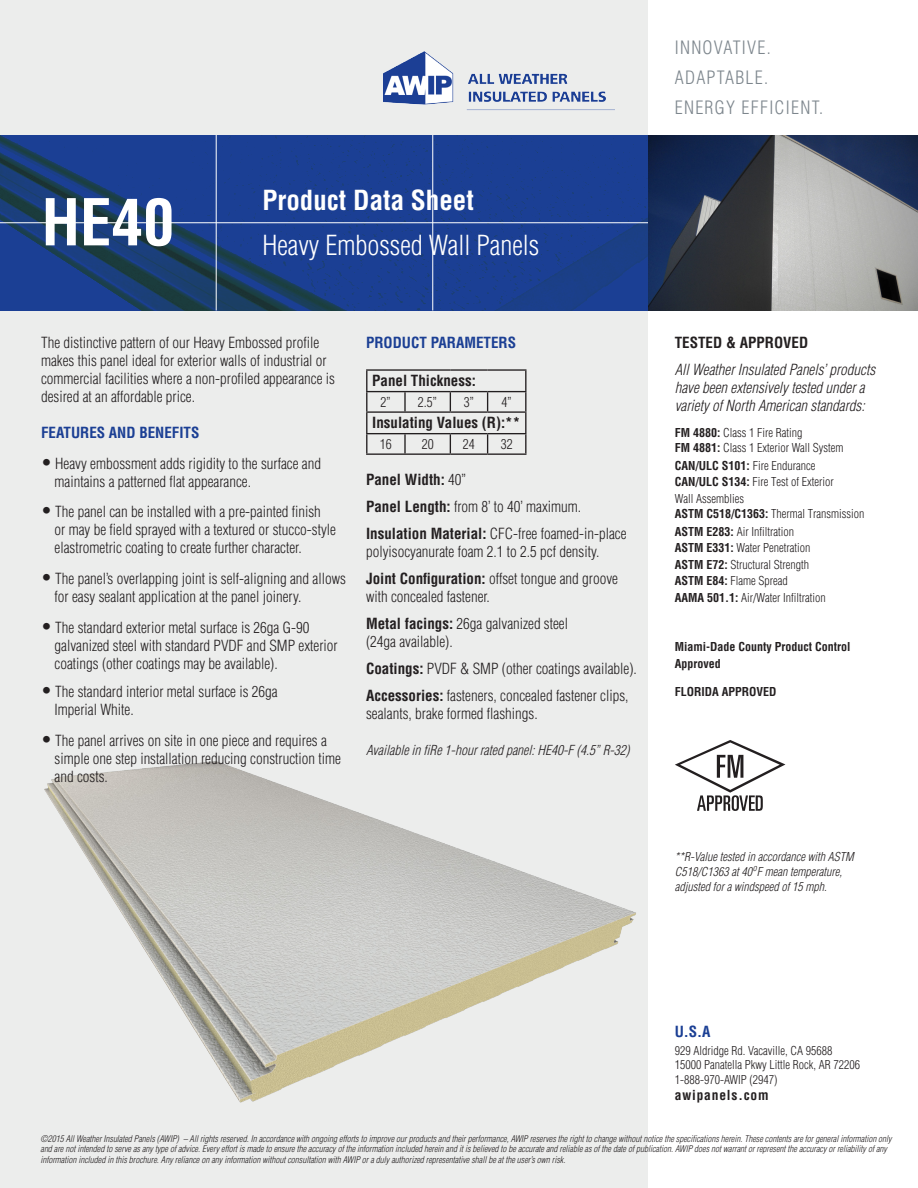
<style>
.page{position:relative;width:918px;height:1188px;background:#fff}
.page>*{position:absolute;margin:0;border:0;box-sizing:border-box;transform-origin:0 0}
.t1{font:700 condensed 63px "Helvetica LT Std";color:#fff}
.t2{font:300 condensed 27px "Helvetica LT Std";color:#fff}
.t3{font:700 condensed 27px "Helvetica LT Std";color:#fff}
.t4{font:300 condensed 18px "Helvetica LT Std";letter-spacing:.07em;color:#7d868d}
.t5{font:300 condensed 15px/18px "Helvetica LT Std";color:#231f20}
.t6{font:italic 300 condensed 15px/27px "Helvetica LT Std";color:#231f20}
.t7{font:700 condensed 15px "Helvetica LT Std";color:#231f20}
.t8{font:700 condensed 15px "Helvetica LT Std";color:#1b3f94}
.t9{font:italic 300 condensed 13.5px "Helvetica LT Std";color:#231f20}
.t10{font:300 condensed 13.5px "Helvetica LT Std";color:#231f20}
.t11{font:700 condensed 13.5px "Helvetica LT Std";letter-spacing:.06em;color:#231f20}
.t12{font:300 condensed 12px/16.5px "Helvetica LT Std";color:#231f20}
.t13{font:italic 300 condensed 12px/15px "Helvetica LT Std";color:#231f20}
.t14{font:700 condensed 12px/16.5px "Helvetica LT Std";color:#231f20}
.t15{font:italic 300 condensed 9px/10.8px "Helvetica LT Std";color:#231f20}
.s1{font-size:18px}
.s2{font-weight:300}
.s3{font-weight:700}
.s4{font-weight:700;font-style:normal}
</style>
<div class="page">
<div style="left:0;top:0;width:648px;height:1188px;background:#ecedec"></div>
<img style="left:44px;top:761px;width:592px;height:342px">
<img style="left:648px;top:135px;width:270px;height:175px">
<svg style="left:0;top:135px;width:648px;height:175px;background:#1b3e88"></svg>
<hr style="left:216px;top:135px;width:1px;height:175px;background:#fff">
<hr style="left:432px;top:135px;width:1px;height:175px;background:#fff">
<hr style="left:0;top:222px;width:649px;height:1px;background:#fff">
<img style="left:383px;top:51px;width:232px;height:59px">
<svg style="left:675px;top:740px;width:110px;height:71px"></svg>
<hr style="left:366px;top:369px;width:39px;height:2px;background:#231f20">
<hr style="left:405px;top:369px;width:45px;height:2px;background:#231f20">
<hr style="left:450px;top:369px;width:38px;height:2px;background:#231f20">
<hr style="left:488px;top:369px;width:38px;height:2px;background:#231f20">
<hr style="left:366px;top:391px;width:39px;height:1px;background:#231f20">
<hr style="left:405px;top:391px;width:45px;height:1px;background:#231f20">
<svg style="left:404px;top:392px;width:2px;height:19px"></svg>
<hr style="left:450px;top:391px;width:38px;height:1px;background:#231f20">
<svg style="left:450px;top:392px;width:1px;height:19px"></svg>
<hr style="left:488px;top:391px;width:38px;height:1px;background:#231f20">
<svg style="left:487px;top:392px;width:1px;height:19px"></svg>
<hr style="left:366px;top:411px;width:39px;height:2px;background:#231f20">
<hr style="left:405px;top:411px;width:45px;height:2px;background:#231f20">
<hr style="left:450px;top:411px;width:38px;height:2px;background:#231f20">
<hr style="left:488px;top:411px;width:38px;height:2px;background:#231f20">
<hr style="left:366px;top:433px;width:39px;height:1px;background:#231f20">
<svg style="left:366px;top:371px;width:1px;height:82px"></svg>
<hr style="left:405px;top:433px;width:45px;height:1px;background:#231f20">
<svg style="left:404px;top:434px;width:2px;height:19px"></svg>
<hr style="left:450px;top:433px;width:38px;height:1px;background:#231f20">
<svg style="left:450px;top:434px;width:1px;height:19px"></svg>
<hr style="left:488px;top:433px;width:38px;height:1px;background:#231f20">
<svg style="left:487px;top:434px;width:1px;height:19px"></svg>
<svg style="left:525px;top:371px;width:1px;height:82px"></svg>
<hr style="left:366px;top:453px;width:39px;height:2px;background:#231f20">
<hr style="left:405px;top:453px;width:45px;height:2px;background:#231f20">
<hr style="left:450px;top:453px;width:38px;height:2px;background:#231f20">
<hr style="left:488px;top:453px;width:38px;height:2px;background:#231f20">
<p class="t1" style="left:42px;top:183px;width:134px">HE40</p>
<p class="t3" style="left:262px;top:183px;width:213px">Product Data Sheet</p>
<p class="t2" style="left:262px;top:228px;width:278px">Heavy Embossed Wall Panels</p>
<p class="t5" style="left:41px;top:334px;width:280px">The distinctive pattern of our Heavy Embossed profile</p>
<p class="t5" style="left:41px;top:352px;width:296px">makes this panel ideal for exterior walls of industrial or commercial facilities where a non-profiled appearance is desired at an affordable price.</p>
<p class="t8" style="left:41px;top:423px;width:160px">FEATURES AND BENEFITS</p>
<p class="t5" style="left:41px;top:454px;width:281px"><span class="s1">•</span> Heavy embossment adds rigidity to the surface and</p>
<p class="t5" style="left:55px;top:472px;width:198px">maintains a patterned flat appearance.</p>
<p class="t5" style="left:41px;top:503px;width:281px"><span class="s1">•</span> The panel can be installed with a pre-painted finish</p>
<p class="t5" style="left:55px;top:521px;width:283px">or may be field sprayed with a textured or stucco-style</p>
<p class="t5" style="left:55px;top:539px;width:249px">elastrometric coating to create further character.</p>
<p class="t5" style="left:41px;top:570px;width:306px"><span class="s1">•</span> The panel’s overlapping joint is self-aligning and allows</p>
<p class="t5" style="left:55px;top:588px;width:248px">for easy sealant application at the panel joinery.</p>
<p class="t5" style="left:55px;top:618px;width:285px;text-indent:-14px"><span class="s1">•</span> The standard exterior metal surface is 26ga G-90 galvanized steel with standard PVDF and SMP exterior coatings (other coatings may be available).</p>
<p class="t5" style="left:41px;top:683px;width:238px"><span class="s1">•</span> The standard interior metal surface is 26ga</p>
<p class="t5" style="left:55px;top:701px;width:81px">Imperial White.</p>
<p class="t5" style="left:41px;top:731px;width:287px"><span class="s1">•</span> The panel arrives on site in one piece and requires a</p>
<p class="t5" style="left:55px;top:749px;width:288px">simple one step installation reducing construction time</p>
<p class="t5" style="left:55px;top:767px;width:55px">and costs.</p>
<p class="t8" style="left:366px;top:333px;width:151px">PRODUCT PARAMETERS</p>
<p class="t7" style="left:372px;top:371px;width:105px">Panel Thickness:</p>
<p class="t10" style="left:381px;top:393px;width:12px">2”</p>
<p class="t10" style="left:418px;top:393px;width:21px">2.5”</p>
<p class="t10" style="left:464px;top:393px;width:12px">3”</p>
<p class="t10" style="left:501px;top:393px;width:12px">4”</p>
<p class="t7" style="left:372px;top:413px;width:150px">Insulating Values (R):**</p>
<p class="t10" style="left:380px;top:435px;width:13px">16</p>
<p class="t10" style="left:422px;top:435px;width:13px">20</p>
<p class="t10" style="left:463px;top:435px;width:13px">24</p>
<p class="t10" style="left:501px;top:435px;width:13px">32</p>
<p class="t7" style="left:366px;top:470px;width:102px">Panel Width: <span class="s2">40”</span></p>
<p class="t5" style="left:366px;top:497px;width:217px"><span class="s3">Panel Length:</span> from 8’ to 40’ maximum.</p>
<p class="t5" style="left:366px;top:524px;width:262px"><span class="s3">Insulation Material:</span> CFC-free foamed-in-place polyisocyanurate foam 2.1 to 2.5 pcf density.</p>
<p class="t5" style="left:366px;top:569px;width:254px"><span class="s3">Joint Configuration:</span> offset tongue and groove</p>
<p class="t5" style="left:366px;top:587px;width:125px">with concealed fastener.</p>
<p class="t5" style="left:366px;top:614px;width:204px"><span class="s3">Metal facings:</span> 26ga galvanized steel</p>
<p class="t5" style="left:366px;top:632px;width:88px">(24ga available).</p>
<p class="t5" style="left:366px;top:659px;width:272px"><span class="s3">Coatings:</span> PVDF &amp; SMP (other coatings available).</p>
<p class="t5" style="left:366px;top:686px;width:264px"><span class="s3">Accessories:</span> fasteners, concealed fastener clips, sealants, brake formed flashings.</p>
<p class="t9" style="left:366px;top:741px;width:269px">AvailableinfiRe1-hourratedpanel:HE40-F(4.5”R-32)</p>
<p class="t4" style="left:675px;top:36px;width:97px">INNOVATIVE.</p>
<p class="t4" style="left:675px;top:66px;width:95px">ADAPTABLE.</p>
<p class="t4" style="left:675px;top:96px;width:150px">ENERGY EFFICIENT.</p>
<p class="t6" style="left:675px;top:330px;width:202px"><span class="s4">TESTED &amp; APPROVED<br></span>All Weather Insulated Panels’ products</p>
<p class="t6" style="left:675px;top:379px;width:191px;line-height:18px">have been extensively tested under a variety of North American standards:</p>
<p class="t12" style="left:675px;top:425px;width:170px;line-height:15.6px"><span class="s3">FM 4880:</span> Class 1 Fire Rating<br><span class="s3">FM 4881:</span> Class 1 Exterior Wall System</p>
<p class="t12" style="left:675px;top:457px;width:191px"><span class="s3">CAN/ULC S101:</span> Fire Endurance<br><span class="s3">CAN/ULC S134:</span> Fire Test of Exterior<br>Wall Assemblies<br><span class="s3">ASTM C518/C1363:</span> Thermal Transmission</p>
<p class="t12" style="left:675px;top:523px;width:152px"><span class="s3">ASTM E283:</span> Air Infiltration<br><span class="s3">ASTM E331:</span> Water Penetration<br><span class="s3">ASTM E72:</span> Structural Strength<br><span class="s3">ASTM E84:</span> Flame Spread<br><span class="s3">AAMA 501.1:</span> Air/Water Infiltration</p>
<p class="t14" style="left:675px;top:639px;width:177px">Miami-Dade County Product Control<br>Approved</p>
<p class="t14" style="left:675px;top:684px;width:103px">FLORIDA APPROVED</p>
<p class="t13" style="left:675px;top:849px;width:181px">**R-Value tested in accordance with ASTM<br>C518/C1363 at 40<sup>o</sup>F mean temperature, adjusted for a windspeed of 15 mph.</p>
<p class="t8" style="left:675px;top:1022px;width:37px">U.S.A</p>
<p class="t12" style="left:675px;top:1042px;width:159px">929 Aldridge Rd. Vacaville, CA 95688</p>
<p class="t12" style="left:675px;top:1057px;width:187px">15000 Panatella Pkwy Little Rock, AR 72206</p>
<p class="t12" style="left:675px;top:1071px;width:104px">1-888-970-AWIP (2947)</p>
<p class="t11" style="left:675px;top:1086px;width:95px">awipanels.com</p>
<p class="t15" style="left:40px;top:1133px;width:853px">©2015 All Weather Insulated Panels (AWIP) – All rights reserved. In accordance with ongoing efforts to improve our products and their performance, AWIP reserves the right to change without notice the specifications herein. These contents are for general information only and are not intended to serve as any type of advice. Every effort is made to ensure the accuracy of the information included herein and it is believed to be accurate and reliable as of the date of publication. AWIP does not warrant or represent the accuracy or reliability of any information included in this brochure. Any reliance on any information without consultation with AWIP or a duly authorized representative shall be at the user’s own risk.</p>
</div>
